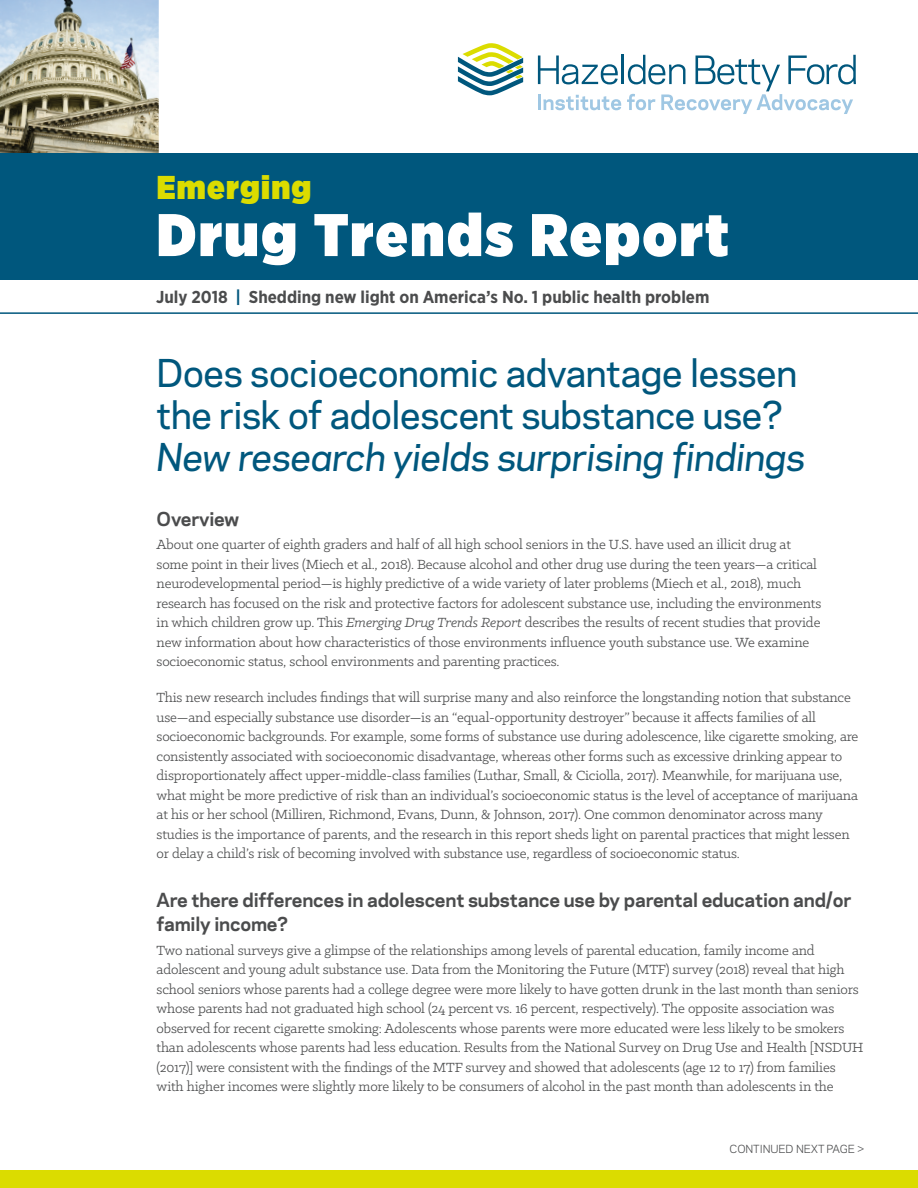
<style>
.page{position:relative;width:918px;height:1188px;background:#fff}
.page>*{position:absolute;margin:0;border:0;box-sizing:border-box;transform-origin:0 0}
.t1{font:900 60px "Gotham Narrow";letter-spacing:.04em;color:#fff}
.t2{font:500 36px/42px "Polaris";letter-spacing:-.01em;color:#00577d}
.t3{font:900 33px "Gotham Narrow";letter-spacing:.04em;color:#dbdc00}
.Headings{font:700 18px/24px "Polaris";letter-spacing:-.01em;color:#4b4c4d}
.t4{font:700 17.25px "Gotham Narrow";color:#4b4c4d}
.Main_Body_Text{font:15px/19.5px "Klinic Slab";letter-spacing:-.01em;color:#4b4c4d}
.t5{font:10.5px "Polaris";letter-spacing:-.01em;color:#4b4c4d}
.s1{color:#00577d}
.s2{font-style:italic}
</style>
<div class="page">
<img style="left:0;top:0;width:159px;height:153px">
<div style="left:0;top:153px;width:918px;height:127px;background:#00577d"></div>
<svg style="left:458px;top:43px;width:65px;height:52px"></svg>
<svg style="left:538px;top:56px;width:80px;height:28px"></svg>
<hr style="left:622px;top:55px;width:2px;height:29px;background:#00577d">
<hr style="left:538px;top:95px;width:3px;height:15px;background:#9fc7e3">
<svg style="left:543px;top:95px;width:78px;height:15px"></svg>
<svg style="left:627px;top:55px;width:229px;height:59px"></svg>
<div style="left:0;top:1171px;width:918px;height:17px;background:#dbdc00"></div>
<hr style="left:0;top:312px;width:918px;height:2px;background:#00577d">
<p class="t3" style="left:157px;top:165px;width:156px">Emerging</p>
<p class="t1" style="left:157px;top:194px;width:573px">Drug Trends Report</p>
<p class="t4" style="left:156px;top:286px;width:555px">July 2018 <span class="s1">|</span> Shedding new light on America’s No. 1 public health problem</p>
<p class="t2" style="left:157px;top:351px;width:650px">Does socioeconomic advantage lessen the risk of adolescent substance use?<br><span class="s2">New research yields surprising findings</span></p>
<p class="Headings" style="left:157px;top:506px;width:84px">Overview</p>
<p class="Main_Body_Text" style="left:157px;top:535px;width:666px">About one quarter of eighth graders and half of all high school seniors in the U.S. have used an illicit drug at some point in their lives (Miech et al., 2018). Because alcohol and other drug use during the teen years—a critical neurodevelopmental period—is highly predictive of a wide variety of later problems (Miech et al., 2018), much research has focused on the risk and protective factors for adolescent substance use, including the environments in which children grow up. This <span class="s2">Emerging Drug Trends Report</span> describes the results of recent studies that provide new information about how characteristics of those environments influence youth substance use. We examine socioeconomic status, school environments and parenting practices.</p>
<p class="Main_Body_Text" style="left:157px;top:687px;width:703px">This new research includes findings that will surprise many and also reinforce the longstanding notion that substance use—and especially substance use disorder—is an “equal-opportunity destroyer” because it affects families of all socioeconomic backgrounds. For example, some forms of substance use during adolescence, like cigarette smoking, are consistently associated with socioeconomic disadvantage, whereas other forms such as excessive drinking appear to disproportionately affect upper-middle-class families (Luthar, Small, &amp; Ciciolla, 2017). Meanwhile, for marijuana use, what might be more predictive of risk than an individual’s socioeconomic status is the level of acceptance of marijuana at his or her school (Milliren, Richmond, Evans, Dunn, &amp; Johnson, 2017). One common denominator across many studies is the importance of parents, and the research in this report sheds light on parental practices that might lessen or delay a child’s risk of becoming involved with substance use, regardless of socioeconomic status.</p>
<p class="Headings" style="left:157px;top:887px;width:696px">Are there differences in adolescent substance use by parental education and/or family income?</p>
<p class="Main_Body_Text" style="left:157px;top:940px;width:708px">Two national surveys give a glimpse of the relationships among levels of parental education, family income and adolescent and young adult substance use. Data from the Monitoring the Future (MTF) survey (2018) reveal that high school seniors whose parents had a college degree were more likely to have gotten drunk in the last month than seniors whose parents had not graduated high school (24 percent vs. 16 percent, respectively). The opposite association was observed for recent cigarette smoking: Adolescents whose parents were more educated were less likely to be smokers than adolescents whose parents had less education. Results from the National Survey on Drug Use and Health [NSDUH (2017)] were consistent with the findings of the MTF survey and showed that adolescents (age 12 to 17) from families with higher incomes were slightly more likely to be consumers of alcohol in the past month than adolescents in the</p>
<p class="t5" style="left:730px;top:1141px;width:137px">CONTINUED NEXT PAGE &gt;</p>
</div>
